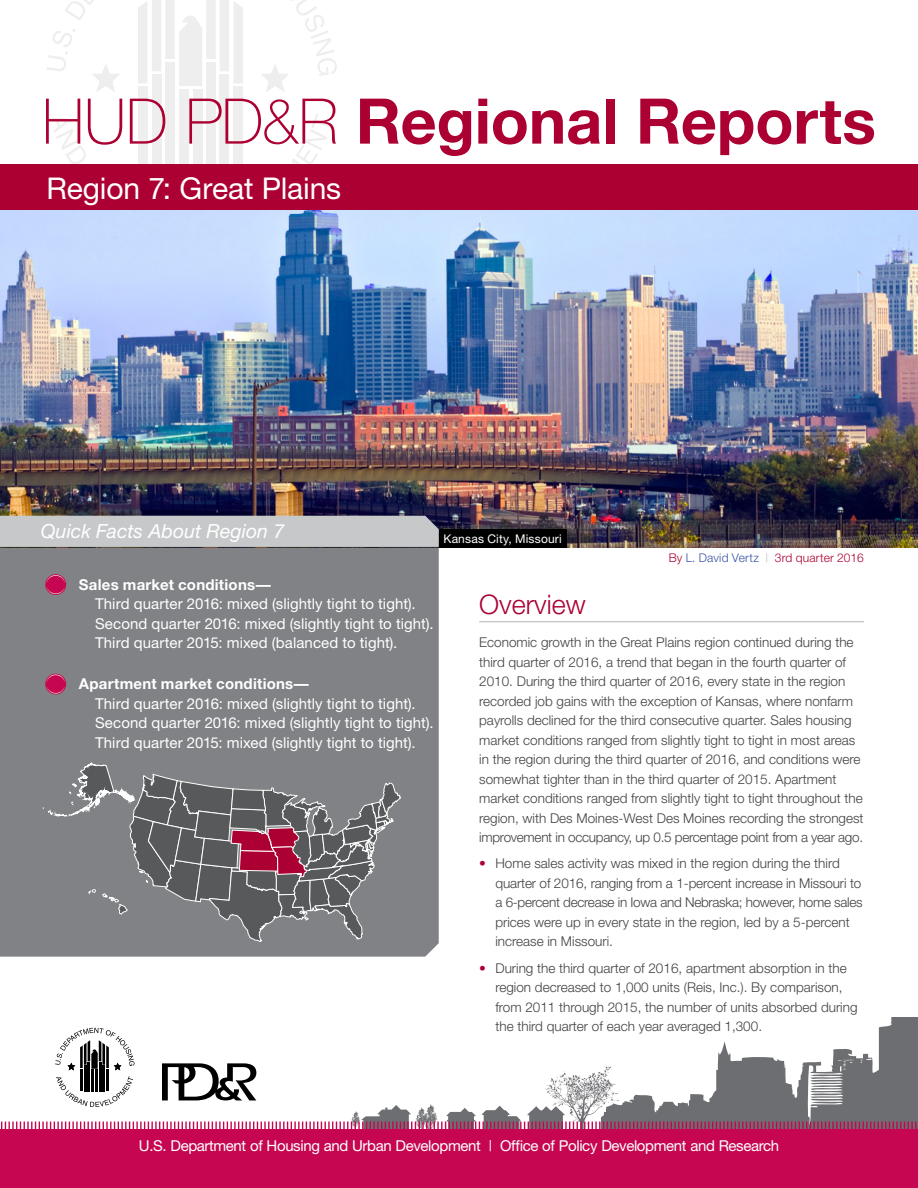
<style>
.page{position:relative;width:918px;height:1188px;background:#fff}
.page>*{position:absolute;margin:0;border:0;box-sizing:border-box;transform-origin:0 0}
.t1{font:700 63px "Helvetica Neue";letter-spacing:-.005em;color:#ac0032}
.t2{font:30px "Helvetica Neue";letter-spacing:-.005em;color:#fff}
.t3{font:300 27px "Helvetica Neue";color:#ac0032}
.t4{font:italic 19.5px "Helvetica Neue";color:#fff}
.Body_Text{font:15px "Helvetica Neue";color:#fff}
.Body_Text-2{font:15px "Helvetica Neue";letter-spacing:-.025em;color:#fff}
.Body_Text-3{font:700 15px "Helvetica Neue";letter-spacing:.015em;color:#fff}
.Body_Text-4{font:300 13.5px/19.5px "Helvetica Neue";color:#414042}
.t5{font:300 12px "Helvetica Neue";letter-spacing:.015em;color:#ac0032}
.t6{font:12px "Helvetica Neue";letter-spacing:.015em;color:#fff}
.s1{font-weight:100}
.s2{color:#3954a5}
.s3{color:#bcbec0}
.s4{color:#ac0032}
</style>
<div class="page">
<svg style="left:93px;top:65px;width:27px;height:27px"></svg>
<div style="left:165px;top:62px;width:10px;height:110px;background:#eee"></div>
<div style="left:179px;top:89px;width:10px;height:83px;background:#eee"></div>
<div style="left:152px;top:74px;width:9px;height:98px;background:#eee"></div>
<div style="left:138px;top:87px;width:9px;height:80px;background:#eee"></div>
<div style="left:206px;top:62px;width:10px;height:110px;background:#eee"></div>
<div style="left:220px;top:74px;width:9px;height:98px;background:#eee"></div>
<div style="left:234px;top:87px;width:9px;height:80px;background:#eee"></div>
<div style="left:193px;top:89px;width:9px;height:83px;background:#eee"></div>
<svg style="left:47px;top:29px;width:28px;height:42px"></svg>
<svg style="left:65px;top:0;width:29px;height:20px"></svg>
<svg style="left:261px;top:0;width:76px;height:92px"></svg>
<svg style="left:50px;top:118px;width:36px;height:46px"></svg>
<svg style="left:292px;top:114px;width:39px;height:50px"></svg>
<svg style="left:138px;top:0;width:105px;height:86px"></svg>
<div style="left:0;top:164px;width:918px;height:48px;background:#ac0032"></div>
<img style="left:0;top:211px;width:918px;height:336px">
<div style="left:439px;top:529px;width:128px;height:18px;background:#000"></div>
<div style="left:0;top:516px;width:439px;height:31px;background:#c7c8ca"></div>
<div style="left:0;top:547px;width:439px;height:410px;background:#808285"></div>
<svg style="left:45px;top:574px;width:21px;height:21px"></svg>
<svg style="left:46px;top:575px;width:19px;height:19px"></svg>
<svg style="left:43px;top:762px;width:358px;height:195px;background:#7c787c"></svg>
<hr style="left:479px;top:621px;width:385px;height:1px;background:#c7c8ca">
<svg style="left:879px;top:1018px;width:39px;height:10px"></svg>
<div style="left:0;top:1129px;width:918px;height:59px;background:#c60651"></div>
<svg style="left:1px;top:1028px;width:917px;height:101px"></svg>
<svg style="left:45px;top:674px;width:21px;height:20px"></svg>
<svg style="left:46px;top:674px;width:19px;height:20px"></svg>
<p class="t1" style="left:42px;top:82px;width:835px"><span class="s1">HUD PD&amp;R</span> Regional Reports</p>
<p class="t2" style="left:46px;top:170px;width:296px">Region 7: Great Plains</p>
<p class="t4" style="left:41px;top:520px;width:245px">Quick Facts About Region 7</p>
<p class="t6" style="left:443px;top:531px;width:120px">Kansas City, Missouri</p>
<p class="Body_Text-3" style="left:79px;top:575px;width:193px">Sales market conditions—</p>
<p class="Body_Text" style="left:95px;top:595px;width:322px">Third quarter 2016: mixed (slightly tight to tight).</p>
<p class="Body_Text" style="left:95px;top:615px;width:340px">Second quarter 2016: mixed (slightly tight to tight).</p>
<p class="Body_Text" style="left:95px;top:634px;width:304px">Third quarter 2015: mixed (balanced to tight).</p>
<p class="Body_Text-3" style="left:79px;top:675px;width:231px">Apartment market conditions—</p>
<p class="Body_Text" style="left:95px;top:695px;width:322px">Third quarter 2016: mixed (slightly tight to tight).</p>
<p class="Body_Text" style="left:95px;top:714px;width:340px">Second quarter 2016: mixed (slightly tight to tight).</p>
<p class="Body_Text" style="left:95px;top:734px;width:322px">Third quarter 2015: mixed (slightly tight to tight).</p>
<p class="t5" style="left:669px;top:550px;width:197px">By <span class="s2">L. David Vertz</span> <span class="s3">|</span> 3rd quarter 2016</p>
<h3 class="t3" style="left:479px;top:588px;width:108px">Overview</h3>
<p class="Body_Text-4" style="left:479px;top:632px;width:386px">Economic growth in the Great Plains region continued during the third quarter of 2016, a trend that began in the fourth quarter of 2010. During the third quarter of 2016, every state in the region recorded job gains with the exception of Kansas, where nonfarm payrolls declined for the third consecutive quarter. Sales housing market conditions ranged from slightly tight to tight in most areas in the region during the third quarter of 2016, and conditions were somewhat tighter than in the third quarter of 2015. Apartment market conditions ranged from slightly tight to tight throughout the region, with Des Moines-West Des Moines recording the strongest improvement in occupancy, up 0.5 percentage point from a year ago.</p>
<p class="Body_Text-4" style="left:495px;top:854px;width:369px;text-indent:-16px"><span class="s4">•</span> Home sales activity was mixed in the region during the third quarter of 2016, ranging from a 1-percent increase in Missouri to a 6-percent decrease in Iowa and Nebraska; however, home sales prices were up in every state in the region, led by a 5-percent increase in Missouri.</p>
<p class="Body_Text-4" style="left:495px;top:958px;width:364px;text-indent:-16px"><span class="s4">•</span> During the third quarter of 2016, apartment absorption in the region decreased to 1,000 units (Reis, Inc.). By comparison, from 2011 through 2015, the number of units absorbed during the third quarter of each year averaged 1,300.</p>
<p class="Body_Text-2" style="left:139px;top:1137px;width:642px">U.S. Department of Housing and Urban Development | Office of Policy Development and Research</p>
</div>
